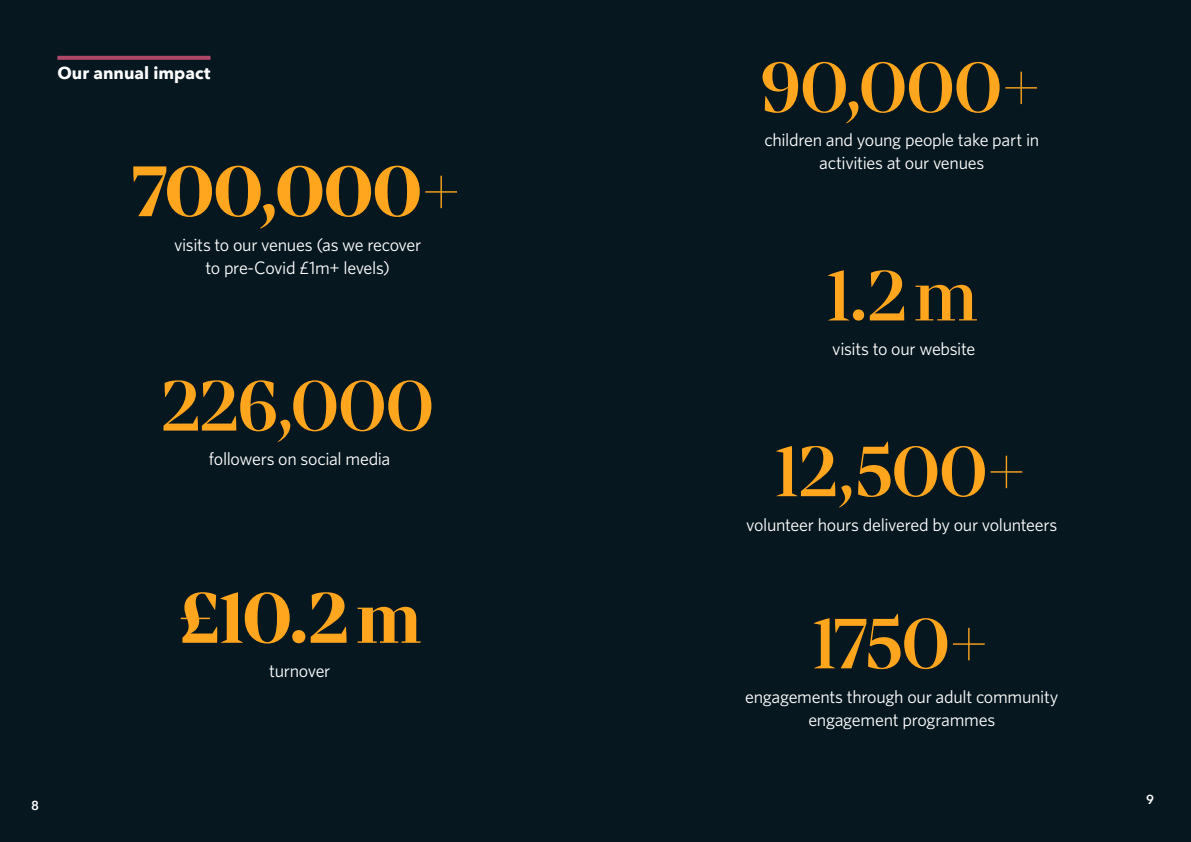
<style>
.page{position:relative;width:1191px;height:842px;background:#07171f}
.page>*{position:absolute;margin:0;border:0;box-sizing:border-box;transform-origin:0 0}
.t1{font:500 77px "Mixta Didone";letter-spacing:-.03em;color:#ffa51e}
.t2{font:700 77px "Mixta Didone";letter-spacing:-.035em;color:#ffa51e}
.t3{font:18px/23px "Whitney";letter-spacing:-.02em;color:#fff;text-align:center}
.t4{font:700 17px "Avenir Next";color:#fff}
.t5{font:600 13px "Avenir Next";color:#fff}
.s1{font-weight:700}
</style>
<div class="page">
<svg style="left:57px;top:56px;width:153px;height:4px"></svg>
<p class="t4" style="left:57px;top:59px;width:155px">Our annual impact</p>
<h1 class="t2" style="left:131px;top:146px;width:335px">700,000+</h1>
<p class="t3" style="left:174px;top:232px;width:249px">visits to our venues (as we recover to pre-Covid £1m+ levels)</p>
<h1 class="t1" style="left:160px;top:361px;width:276px">226,000</h1>
<p class="t3" style="left:209px;top:447px;width:183px">followers on social media</p>
<p class="t5" style="left:31px;top:794px;width:9px">8</p>
<h1 class="t2" style="left:178px;top:573px;width:245px">£10.2m</h1>
<p class="t3" style="left:269px;top:659px;width:63px">turnover</p>
<h1 class="t1" style="left:759px;top:43px;width:286px">90,000<span class="s1">+</span></h1>
<p class="t3" style="left:764px;top:128px;width:276px">children and young people take part in activities at our venues</p>
<h1 class="t1" style="left:826px;top:251px;width:153px">1.2m</h1>
<p class="t3" style="left:832px;top:337px;width:144px">visits to our website</p>
<h1 class="t1" style="left:774px;top:427px;width:257px">12,500<span class="s1">+</span></h1>
<p class="t3" style="left:746px;top:512px;width:313px">volunteer hours delivered by our volunteers</p>
<h1 class="t1" style="left:811px;top:599px;width:182px">1750<span class="s1">+</span></h1>
<p class="t3" style="left:745px;top:684px;width:315px">engagements through our adult community engagement programmes</p>
<p class="t5" style="left:1146px;top:788px;width:9px">9</p>
</div>
